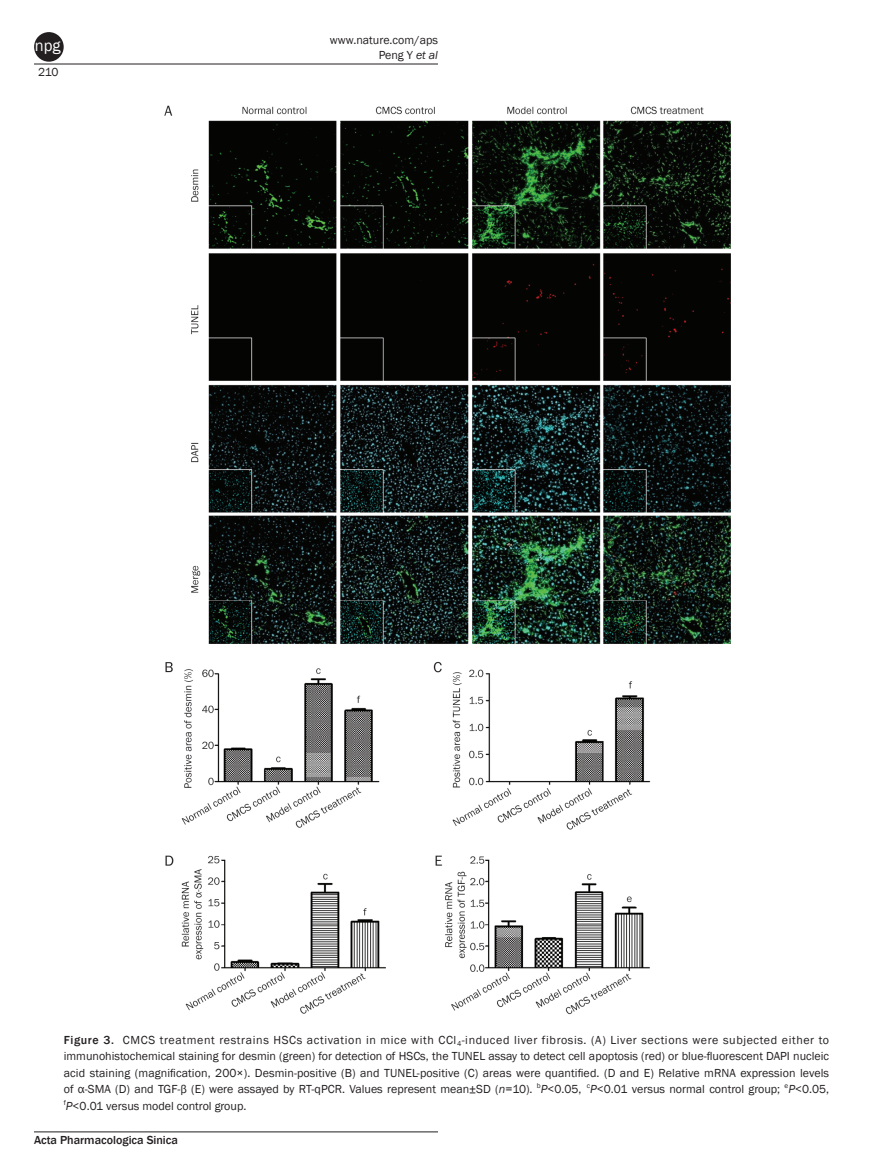
<style>
.page{position:relative;width:893px;height:1170px;background:#fff}
.page>*{position:absolute;margin:0;border:0;box-sizing:border-box;transform-origin:0 0}
.t1{font:16.5px "Franklin Gothic";color:#fff}
.t2{font:12px/16.5px "Franklin Gothic";color:#231f20;text-align:right}
.t3{font:500 12px "Franklin Gothic";color:#231f20}
.s1{font-style:italic}
.s2{font-weight:500}
</style>
<div class="page">
<hr style="left:34px;top:64px;width:404px;height:1px;background:#231f20">
<hr style="left:34px;top:1131px;width:404px;height:1px;background:#231f20">
<div style="left:34px;top:32px;width:30px;height:30px;background:#231f20;border-radius:50%"></div>
<img style="left:164px;top:105px;width:566px;height:910px">
<h1 class="t1" style="left:35px;top:35px;width:27px">npg</h1>
<p class="t2" style="left:38px;top:64px;width:22px">210</p>
<p class="t2" style="left:330px;top:32px;width:110px;line-height:15px">www.nature.com/aps<br>Peng Y <span class="s1">et al</span></p>
<p class="t2" style="left:64px;top:1031px;width:767px;text-align:justify"><span class="s2">Figure 3.</span> CMCS treatment restrains HSCs activation in mice with CCl<sub>4</sub>-induced liver fibrosis. (A) Liver sections were subjected either to immunohistochemical staining for desmin (green) for detection of HSCs, the TUNEL assay to detect cell apoptosis (red) or blue-fluorescent DAPI nucleic acid staining (magnification, 200×). Desmin-positive (B) and TUNEL-positive (C) areas were quantified. (D and E) Relative mRNA expression levels of α-SMA (D) and TGF-β (E) were assayed by RT-qPCR. Values represent mean±SD (<span class="s1">n</span>=10). <sup>b</sup><span class="s1">P</span>&lt;0.05, <sup>c</sup><span class="s1">P</span>&lt;0.01 versus normal control group; <sup>e</sup><span class="s1">P</span>&lt;0.05, <sup>f</sup><span class="s1">P</span>&lt;0.01 versus model control group.</p>
<p class="t3" style="left:34px;top:1132px;width:145px">Acta Pharmacologica Sinica</p>
</div>
